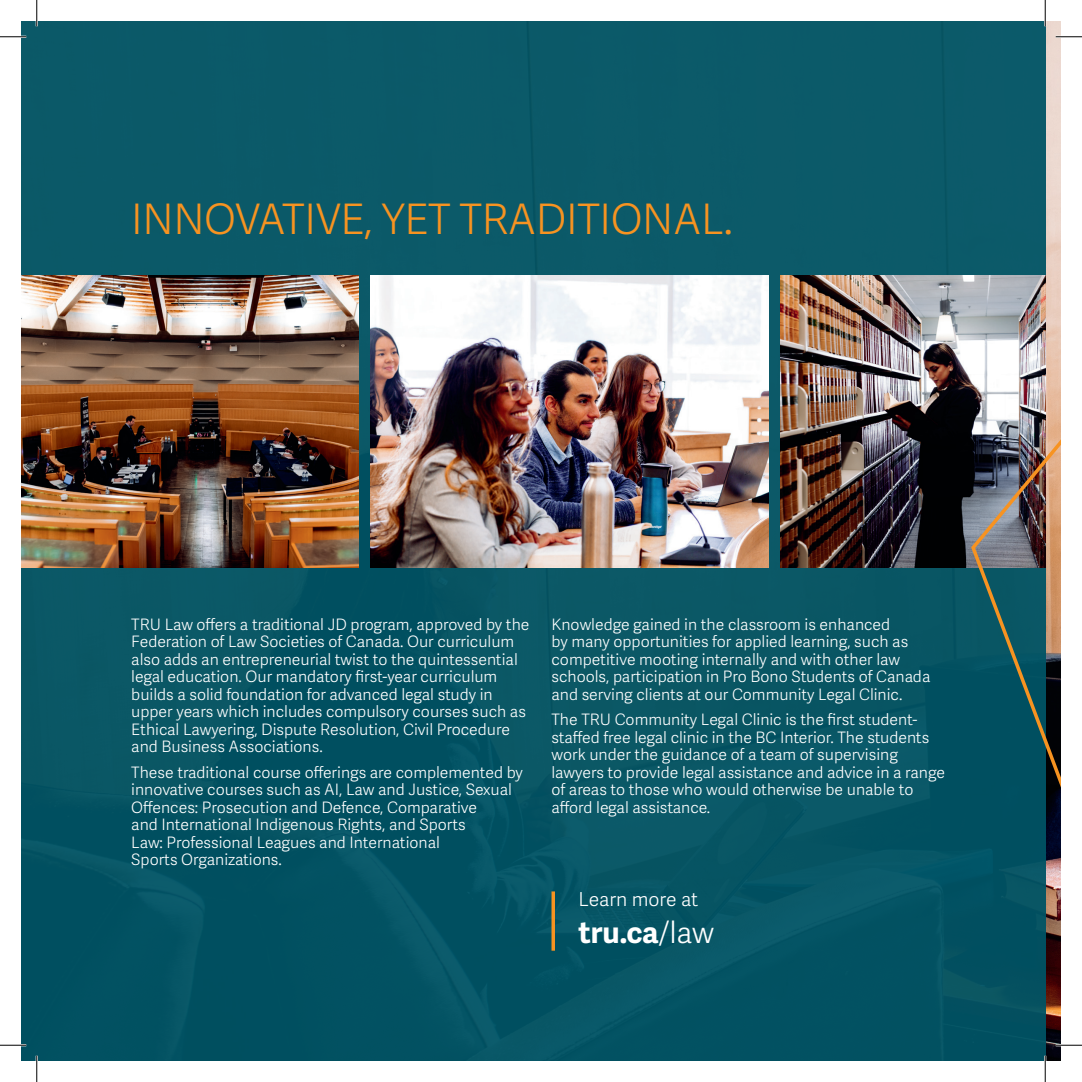
<style>
.page{position:relative;width:1082px;height:1082px;background:#fff}
.page>*{position:absolute;margin:0;border:0;box-sizing:border-box;transform-origin:0 0}
.t1{font:300 42px "Adelle Sans";letter-spacing:-.01em;color:#f79321}
.t2{font:700 29.75px "Adelle Sans";color:#fff}
.t3{font:300 19.25px "Adelle Sans";letter-spacing:-.005em;color:#fff}
.t4{font:300 15.75px/17.5px "Adelle Sans";color:#fff}
.s1{font-weight:300}
</style>
<div class="page">
<div style="left:21px;top:21px;width:1024px;height:1039px;background:#0b5866"></div>
<img style="left:21px;top:275px;width:337px;height:292px">
<img style="left:371px;top:275px;width:397px;height:292px">
<img style="left:780px;top:275px;width:189px;height:292px">
<svg style="left:551px;top:891px;width:4px;height:59px"></svg>
<img style="left:969px;top:267px;width:91px;height:685px">
<hr style="left:0;top:36px;width:26px;height:2px;background:#fff">
<hr style="left:0;top:1044px;width:26px;height:2px;background:#fff">
<hr style="left:36px;top:0;width:2px;height:26px;background:#fff">
<hr style="left:36px;top:1055px;width:2px;height:27px;background:#fff">
<svg style="left:0;top:36px;width:26px;height:1px"></svg>
<svg style="left:1055px;top:36px;width:27px;height:1px"></svg>
<svg style="left:0;top:1044px;width:26px;height:1px"></svg>
<svg style="left:1055px;top:1044px;width:27px;height:1px"></svg>
<svg style="left:36px;top:0;width:1px;height:26px"></svg>
<svg style="left:36px;top:1055px;width:1px;height:27px"></svg>
<svg style="left:1044px;top:0;width:1px;height:26px"></svg>
<svg style="left:1044px;top:1055px;width:1px;height:27px"></svg>
<h1 class="t1" style="left:131px;top:189px;width:603px">INNOVATIVE, YET TRADITIONAL.</h1>
<p class="t4" style="left:131px;top:615px;width:400px">TRU Law offers a traditional JD program, approved by the Federation of Law Societies of Canada. Our curriculum also adds an entrepreneurial twist to the quintessential legal education. Our mandatory first-year curriculum builds a solid foundation for advanced legal study in upper years which includes compulsory courses such as Ethical Lawyering, Dispute Resolution, Civil Procedure and Business Associations.</p>
<p class="t4" style="left:131px;top:763px;width:393px">These traditional course offerings are complemented by innovative courses such as AI, Law and Justice, Sexual Offences: Prosecution and Defence, Comparative<br>and International Indigenous Rights, and Sports<br>Law: Professional Leagues and International<br>Sports Organizations.</p>
<p class="t4" style="left:551px;top:615px;width:380px">Knowledge gained in the classroom is enhanced<br>by many opportunities for applied learning, such as competitive mooting internally and with other law schools, participation in Pro Bono Students of Canada and serving clients at our Community Legal Clinic.</p>
<p class="t4" style="left:551px;top:710px;width:395px">The TRU Community Legal Clinic is the first student&shy;staffed free legal clinic in the BC Interior. The students work under the guidance of a team of supervising lawyers to provide legal assistance and advice in a range of areas to those who would otherwise be unable to afford legal assistance.</p>
<p class="t3" style="left:578px;top:885px;width:121px">Learn more at</p>
<h2 class="t2" style="left:578px;top:910px;width:137px">tru.ca<span class="s1">/law</span></h2>
</div>
